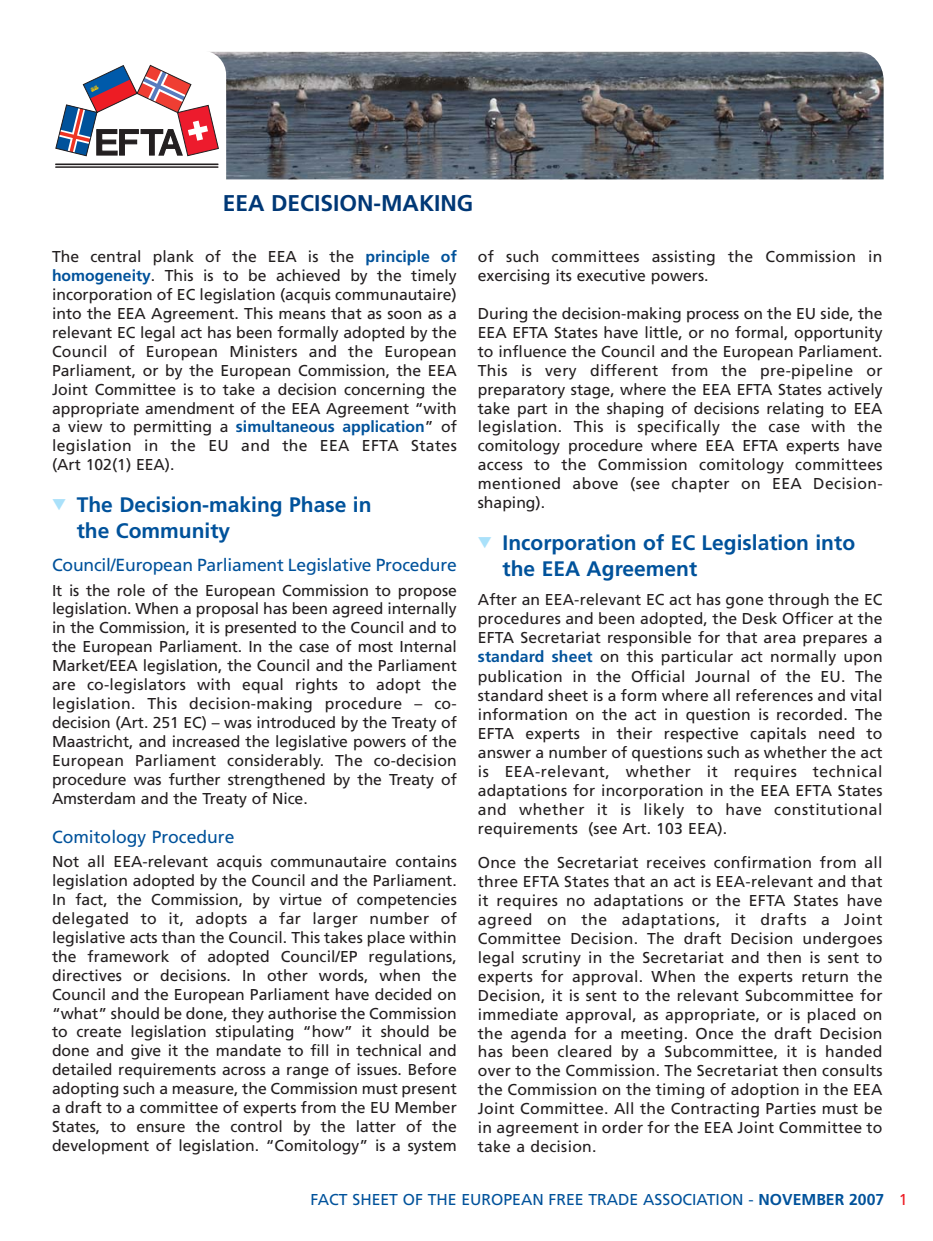
<style>
.page{position:relative;width:933px;height:1241px;background:#fff}
.page>*{position:absolute;margin:0;border:0;box-sizing:border-box;transform-origin:0 0}
.t1{font:700 22.75px "Frutiger";color:#003876}
.t2{font:700 21px/26.4px "Frutiger";color:#00529b}
.t3{font:17.5px "Frutiger";letter-spacing:-.01em;color:#00529b}
.t4{font:15.75px/18.9px "Frutiger";letter-spacing:.015em;color:#231f20;text-align:justify}
.t5{font:15.75px "Frutiger";color:#00529b}
.s1{font-weight:700;color:#00529b}
.s2{color:#aae1fa}
.s3{font-weight:700}
.s4{color:#ed1c24}
</style>
<div class="page">
<svg style="left:55px;top:51px;width:829px;height:129px"></svg>
<h1 class="t1" style="left:223px;top:194px;width:252px">EEA DECISION-MAKING</h1>
<p class="t4" style="left:52px;top:248px;width:406px">The central plank of the EEA is the <span class="s1">principle of homogeneity</span>. This is to be achieved by the timely incorporation of EC legislation (acquis communautaire) into the EEA Agreement. This means that as soon as a relevant EC legal act has been formally adopted by the Council of European Ministers and the European Parliament, or by the European Commission, the EEA Joint Committee is to take a decision concerning the appropriate amendment of the EEA Agreement “with a view to permitting a <span class="s1">simultaneous application</span>” of legislation in the EU and the EEA EFTA States (Art 102(1) EEA).</p>
<h2 class="t2" style="left:77px;top:493px;width:296px;text-indent:-25px"><span class="s2">▼</span> The Decision-making Phase in the Community</h2>
<p class="t3" style="left:52px;top:558px;width:406px">Council/European Parliament Legislative Procedure</p>
<p class="t4" style="left:52px;top:582px;width:406px">It is the role of the European Commission to propose legislation. When a proposal has been agreed internally in the Commission, it is presented to the Council and to the European Parliament. In the case of most Internal Market/EEA legislation, the Council and the Parliament are co-legislators with equal rights to adopt the legislation. This decision-making procedure – co&shy;decision (Art. 251 EC) – was introduced by the Treaty of Maastricht, and increased the legislative powers of the European Parliament considerably. The co-decision procedure was further strengthened by the Treaty of Amsterdam and the Treaty of Nice.</p>
<p class="t3" style="left:52px;top:829px;width:184px">Comitology Procedure</p>
<p class="t4" style="left:52px;top:853px;width:406px">Not all EEA-relevant acquis communautaire contains legislation adopted by the Council and the Parliament.<br>In fact, the Commission, by virtue of competencies delegated to it, adopts a far larger number of legislative acts than the Council. This takes place within the framework of adopted Council/EP regulations, directives or decisions. In other words, when the Council and the European Parliament have decided on “what” should be done, they authorise the Commission to create legislation stipulating “how” it should be done and give it the mandate to fill in technical and detailed requirements across a range of issues. Before adopting such a measure, the Commission must present a draft to a committee of experts from the EU Member States, to ensure the control by the latter of the development of legislation. “Comitology” is a system</p>
<p class="t4" style="left:477px;top:248px;width:406px">of such committees assisting the Commission in exercising its executive powers.</p>
<p class="t4" style="left:477px;top:305px;width:406px">During the decision-making process on the EU side, the EEA EFTA States have little, or no formal, opportunity to influence the Council and the European Parliament.<br>This is very different from the pre-pipeline or preparatory stage, where the EEA EFTA States actively take part in the shaping of decisions relating to EEA legislation. This is specifically the case with the comitology procedure where EEA EFTA experts have access to the Commission comitology committees mentioned above (see chapter on EEA Decision&shy;shaping).</p>
<h2 class="t2" style="left:502px;top:531px;width:354px;text-indent:-25px"><span class="s2">▼</span> Incorporation of EC Legislation into the EEA Agreement</h2>
<p class="t4" style="left:477px;top:591px;width:406px">After an EEA-relevant EC act has gone through the EC procedures and been adopted, the Desk Officer at the EFTA Secretariat responsible for that area prepares a <span class="s1">standard sheet</span> on this particular act normally upon publication in the Official Journal of the EU. The standard sheet is a form where all references and vital information on the act in question is recorded. The EFTA experts in their respective capitals need to answer a number of questions such as whether the act is EEA-relevant, whether it requires technical adaptations for incorporation in the EEA EFTA States and whether it is likely to have constitutional requirements (see Art. 103 EEA).</p>
<p class="t4" style="left:477px;top:854px;width:406px">Once the Secretariat receives confirmation from all three EFTA States that an act is EEA-relevant and that it requires no adaptations or the EFTA States have agreed on the adaptations, it drafts a Joint Committee Decision. The draft Decision undergoes legal scrutiny in the Secretariat and then is sent to experts for approval. When the experts return the Decision, it is sent to the relevant Subcommittee for immediate approval, as appropriate, or is placed on the agenda for a meeting. Once the draft Decision has been cleared by a Subcommittee, it is handed over to the Commission. The Secretariat then consults the Commission on the timing of adoption in the EEA Joint Committee. All the Contracting Parties must be in agreement in order for the EEA Joint Committee to take a decision.</p>
<p class="t5" style="left:310px;top:1193px;width:598px">FACT SHEET OF THE EUROPEAN FREE TRADE ASSOCIATION - <span class="s3">NOVEMBER 2007</span> <span class="s4">1</span></p>
</div>
